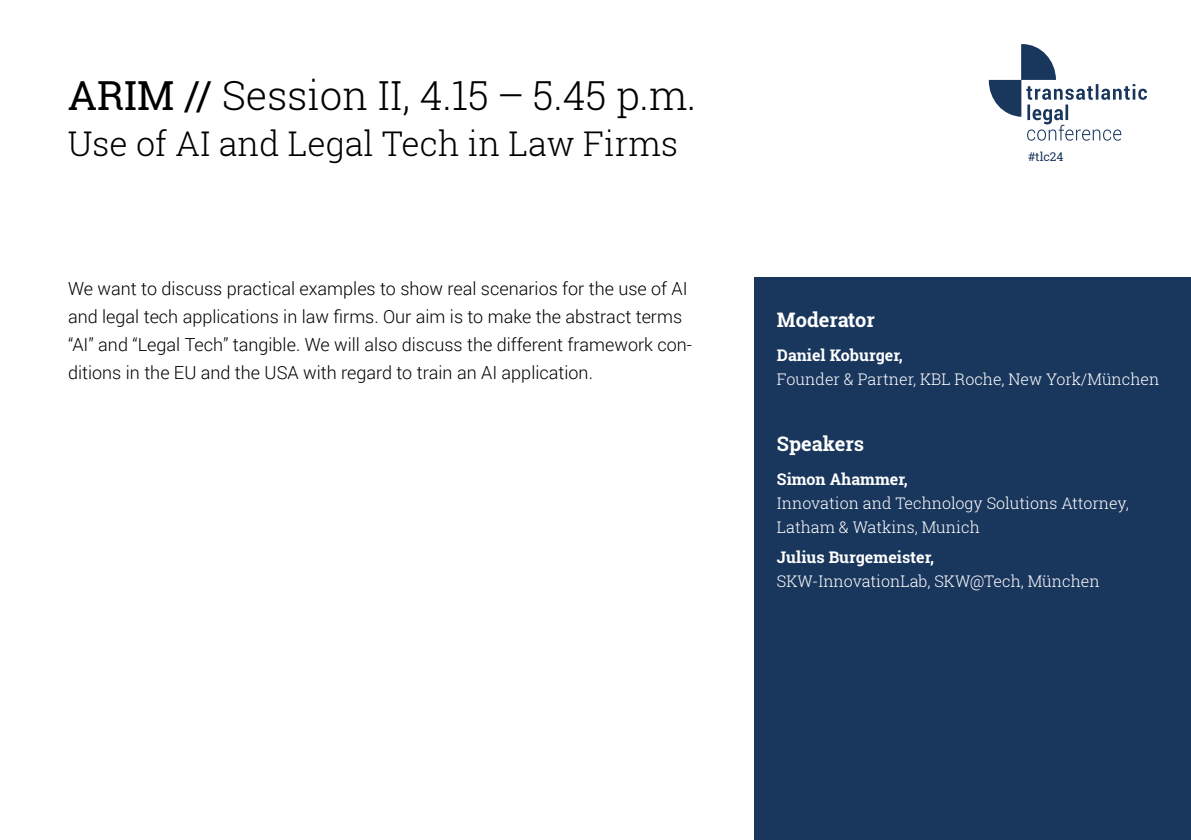
<style>
.page{position:relative;width:1191px;height:840px;background:#fff}
.page>*{position:absolute;margin:0;border:0;box-sizing:border-box;transform-origin:0 0}
.t1{font:300 40px "Roboto Slab";color:#000}
.t2{font:300 34px "Roboto Slab";color:#000}
.t3{font:700 20px "Roboto Slab";color:#fff}
.t4{font:300 18px/28px "Roboto";color:#000}
.t5{font:300 16px/24px "Roboto Slab";color:#fff}
.t6{font:700 16px "Roboto Slab";color:#fff}
.t7{font:12px "Roboto Slab";color:#19365d}
.s1{font-weight:400}
</style>
<div class="page">
<div style="left:754px;top:278px;width:437px;height:561px;background:#19365d"></div>
<svg style="left:988px;top:44px;width:159px;height:97px"></svg>
<h1 class="t1" style="left:68px;top:68px;width:630px"><span class="s1">ARIM //</span> Session II, 4.15 – 5.45 p.m.</h1>
<h2 class="t2" style="left:68px;top:120px;width:611px">Use of AI and Legal Tech in Law Firms</h2>
<p class="t4" style="left:68px;top:274px;width:625px">We want to discuss practical examples to show real scenarios for the use of AI and legal tech applications in law firms. Our aim is to make the abstract terms “AI” and “Legal Tech” tangible. We will also discuss the different framework con&shy;ditions in the EU and the USA with regard to train an AI application.</p>
<p class="t7" style="left:1028px;top:148px;width:37px">#tlc24</p>
<p class="t3" style="left:777px;top:306px;width:99px">Moderator</p>
<p class="t6" style="left:777px;top:344px;width:127px">Daniel Koburger,</p>
<p class="t5" style="left:777px;top:367px;width:384px">Founder &amp; Partner, KBL Roche, New York/München</p>
<p class="t3" style="left:777px;top:430px;width:89px">Speakers</p>
<p class="t6" style="left:777px;top:468px;width:132px">Simon Ahammer,</p>
<p class="t5" style="left:777px;top:491px;width:353px">Innovation and Technology Solutions Attorney,<br>Latham &amp; Watkins, Munich</p>
<p class="t6" style="left:777px;top:546px;width:159px">Julius Burgemeister,</p>
<p class="t5" style="left:777px;top:568px;width:324px">SKW-InnovationLab, SKW@Tech, München</p>
</div>
